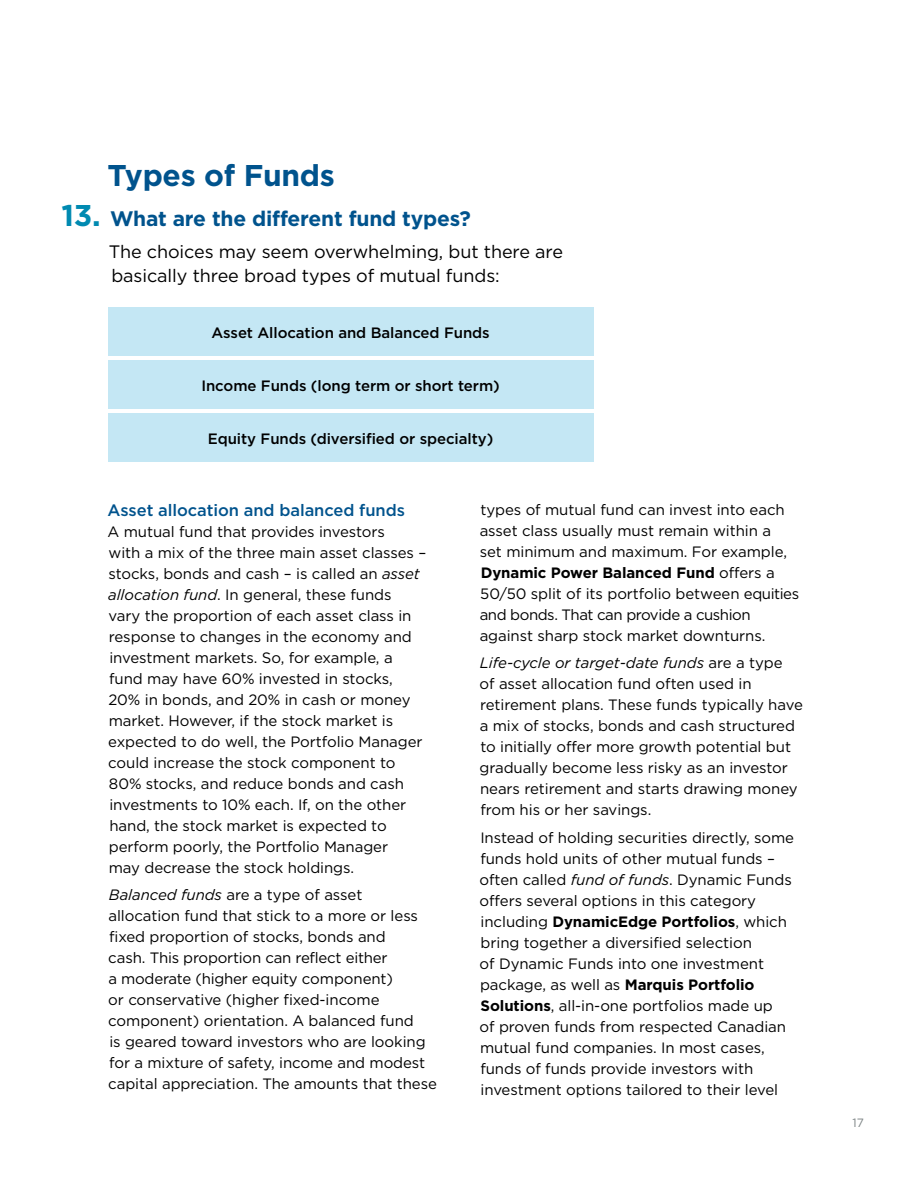
<style>
.page{position:relative;width:918px;height:1188px;background:#fff}
.page>*{position:absolute;margin:0;border:0;box-sizing:border-box;transform-origin:0 0}
._2023_BROCHURE_2023_h1B_647{font:700 30px "Gotham";letter-spacing:-.01em;color:#00538d}
._2023_BROCHURE_2023_h2_Bullet_Number_10_t{font:700 21px "Gotham";letter-spacing:-.01em;color:#00538d}
._2023_BROCHURE_2023_Intro_A_10_to_15{font:18px/24px "Gotham";letter-spacing:-.005em;color:#000}
._2023_BROCHURE_2023_h3_Med{font:500 16.5px "Gotham";letter-spacing:-.005em;color:#00538d}
._2023_BROCHURE_2023_Body_Copy{font:15px/21px "Gotham";letter-spacing:-.005em;color:#000}
._2023_BROCHURE_2023_CTA_BLK_Center{font:500 15px "Gotham";letter-spacing:-.005em;color:#000}
.t1{font:12px "Gotham";color:#7d8485}
.s1{font-size:30px;color:#008ab1}
.s2{font-style:italic}
.s3{font-weight:700}
</style>
<div class="page">
<div style="left:108px;top:307px;width:486px;height:49px;background:#c4e7f4"></div>
<div style="left:108px;top:360px;width:486px;height:49px;background:#c4e7f4"></div>
<div style="left:108px;top:413px;width:486px;height:49px;background:#c4e7f4"></div>
<h1 class="_2023_BROCHURE_2023_h1B_647" style="left:107px;top:155px;width:229px">Types of Funds</h1>
<h2 class="_2023_BROCHURE_2023_h2_Bullet_Number_10_t" style="left:62px;top:204px;width:411px"><span class="s1">13.</span> What are the different fund types?</h2>
<p class="_2023_BROCHURE_2023_Intro_A_10_to_15" style="left:109px;top:240px;width:456px">The choices may seem overwhelming, but there are basically three broad types of mutual funds:</p>
<p class="_2023_BROCHURE_2023_CTA_BLK_Center" style="left:212px;top:322px;width:280px">Asset Allocation and Balanced Funds</p>
<p class="_2023_BROCHURE_2023_CTA_BLK_Center" style="left:201px;top:376px;width:300px">Income Funds (long term or short term)</p>
<p class="_2023_BROCHURE_2023_CTA_BLK_Center" style="left:208px;top:429px;width:287px">Equity Funds (diversified or specialty)</p>
<h3 class="_2023_BROCHURE_2023_h3_Med" style="left:108px;top:499px;width:299px">Asset allocation and balanced funds</h3>
<p class="_2023_BROCHURE_2023_Body_Copy" style="left:108px;top:521px;width:320px">A mutual fund that provides investors<br>with a mix of the three main asset classes – stocks, bonds and cash – is called an <span class="s2">asset allocation fund</span>. In general, these funds vary the proportion of each asset class in response to changes in the economy and investment markets. So, for example, a fund may have 60% invested in stocks, 20% in bonds, and 20% in cash or money market. However, if the stock market is expected to do well, the Portfolio Manager could increase the stock component to 80% stocks, and reduce bonds and cash investments to 10% each. If, on the other hand, the stock market is expected to perform poorly, the Portfolio Manager<br>may decrease the stock holdings.</p>
<p class="_2023_BROCHURE_2023_Body_Copy" style="left:108px;top:884px;width:330px"><span class="s2">Balanced funds</span> are a type of asset allocation fund that stick to a more or less fixed proportion of stocks, bonds and<br>cash. This proportion can reflect either<br>a moderate (higher equity component)<br>or conservative (higher fixed-income component) orientation. A balanced fund<br>is geared toward investors who are looking for a mixture of safety, income and modest capital appreciation. The amounts that these</p>
<p class="_2023_BROCHURE_2023_Body_Copy" style="left:480px;top:498px;width:321px">types of mutual fund can invest into each asset class usually must remain within a<br>set minimum and maximum. For example, <span class="s3">Dynamic Power Balanced Fund</span> offers a 50/50 split of its portfolio between equities and bonds. That can provide a cushion against sharp stock market downturns.</p>
<p class="_2023_BROCHURE_2023_Body_Copy" style="left:480px;top:652px;width:325px"><span class="s2">Life-cycle or target-date funds</span> are a type<br>of asset allocation fund often used in retirement plans. These funds typically have a mix of stocks, bonds and cash structured to initially offer more growth potential but gradually become less risky as an investor nears retirement and starts drawing money from his or her savings.</p>
<p class="_2023_BROCHURE_2023_Body_Copy" style="left:480px;top:827px;width:316px">Instead of holding securities directly, some funds hold units of other mutual funds – often called <span class="s2">fund of funds</span>. Dynamic Funds offers several options in this category including <span class="s3">DynamicEdge Portfolios</span>, which bring together a diversified selection<br>of Dynamic Funds into one investment package, as well as <span class="s3">Marquis Portfolio Solutions</span>, all-in-one portfolios made up<br>of proven funds from respected Canadian mutual fund companies. In most cases, funds of funds provide investors with investment options tailored to their level</p>
<p class="t1" style="left:853px;top:1115px;width:13px">17</p>
</div>
